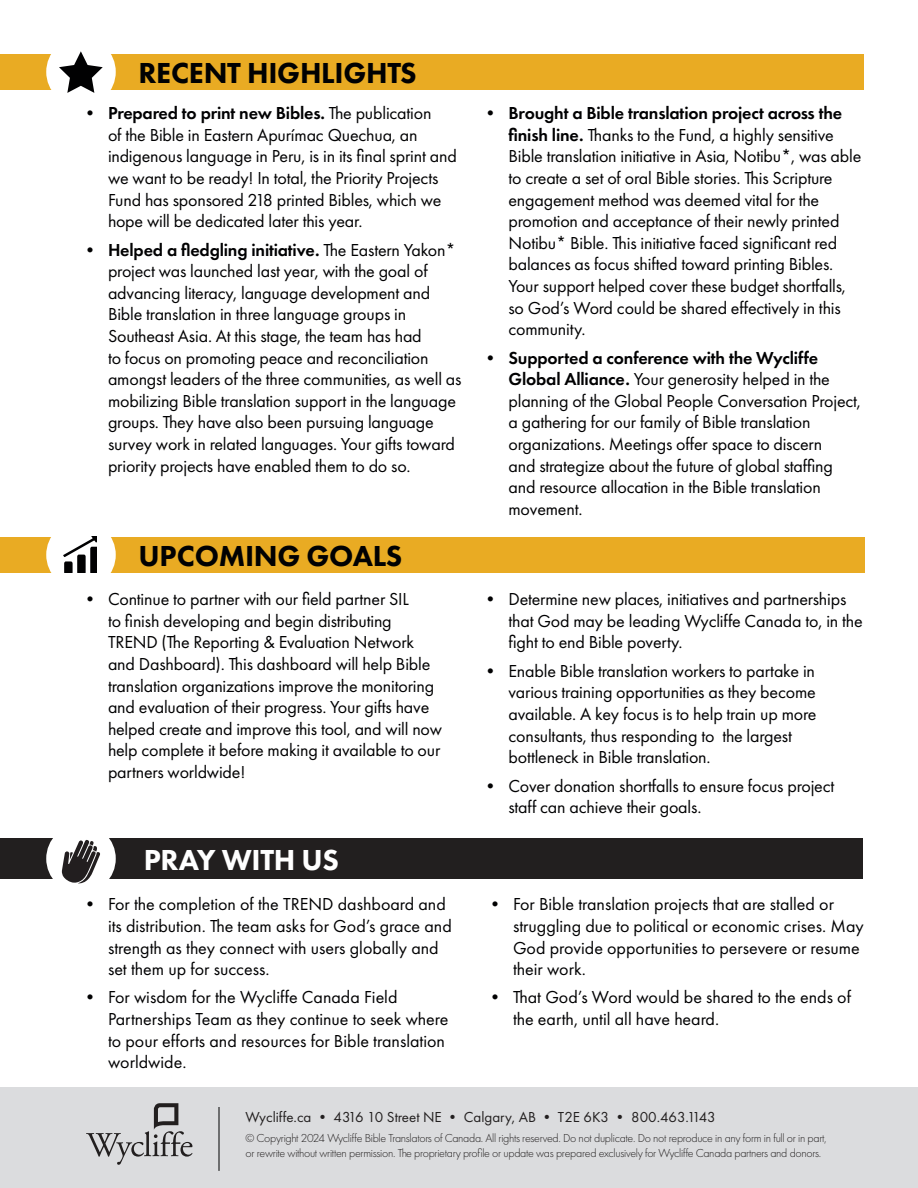
<style>
.page{position:relative;width:918px;height:1188px;background:#fff}
.page>*{position:absolute;margin:0;border:0;box-sizing:border-box;transform-origin:0 0}
.t1{font:800 30px "Futura PT";letter-spacing:-.01em;color:#010102}
.t2{font:800 30px "Futura PT";letter-spacing:-.01em;color:#fff}
.t3{font:18px/21.6px "Futura PT";letter-spacing:-.01em;color:#010102}
.t4{font:15px "Futura PT";color:#221f1f}
.t5{font:300 12px/14.4px "Futura PT";letter-spacing:-.025em;color:#221f1f}
.s1{font-weight:600}
</style>
<div class="page">
<div style="left:0;top:1088px;width:918px;height:100px;background:#dbdcde"></div>
<svg style="left:86px;top:1103px;width:106px;height:62px"></svg>
<hr style="left:219px;top:1107px;width:1px;height:64px;background:#010102">
<div style="left:0;top:54px;width:864px;height:36px;background:#e9ab23"></div>
<div style="left:46px;top:37px;width:70px;height:70px;background:#fff;border-radius:50%"></div>
<svg style="left:59px;top:51px;width:44px;height:42px"></svg>
<div style="left:0;top:839px;width:863px;height:40px;background:#221f1f"></div>
<div style="left:46px;top:824px;width:70px;height:69px;background:#fff;border-radius:50%"></div>
<svg style="left:62px;top:840px;width:38px;height:44px"></svg>
<div style="left:0;top:537px;width:864px;height:36px;background:#e9ab23"></div>
<div style="left:46px;top:520px;width:70px;height:70px;background:#fff;border-radius:50%"></div>
<svg style="left:63px;top:536px;width:34px;height:36px"></svg>
<h1 class="t1" style="left:138px;top:61px;width:280px">RECENT HIGHLIGHTS</h1>
<p class="t3" style="left:108px;top:104px;width:350px;text-indent:-27px"><span class="s1">• Prepared to print new Bibles.</span> The publication<br>of the Bible in Eastern Apurímac Quechua, an indigenous language in Peru, is in its final sprint and we want to be ready! In total, the Priority Projects Fund has sponsored 218 printed Bibles, which we hope will be dedicated later this year.</p>
<p class="t3" style="left:108px;top:240px;width:355px;text-indent:-27px"><span class="s1">• Helped a fledgling initiative.</span> The Eastern Yakon* project was launched last year, with the goal of advancing literacy, language development and Bible translation in three language groups in Southeast Asia. At this stage, the team has had<br>to focus on promoting peace and reconciliation amongst leaders of the three communities, as well as mobilizing Bible translation support in the language groups. They have also been pursuing language survey work in related languages. Your gifts toward priority projects have enabled them to do so.</p>
<h1 class="t1" style="left:138px;top:544px;width:265px">UPCOMING GOALS</h1>
<p class="t3" style="left:508px;top:104px;width:354px;text-indent:-27px"><span class="s1">• Brought a Bible translation project across the finish line.</span> Thanks to the Fund, a highly sensitive Bible translation initiative in Asia, Notibu*, was able to create a set of oral Bible stories. This Scripture engagement method was deemed vital for the promotion and acceptance of their newly printed Notibu* Bible. This initiative faced significant red balances as focus shifted toward printing Bibles.<br>Your support helped cover these budget shortfalls, so God’s Word could be shared effectively in this community.</p>
<p class="t3" style="left:508px;top:348px;width:354px;text-indent:-27px"><span class="s1">• Supported a conference with the Wycliffe Global Alliance.</span> Your generosity helped in the planning of the Global People Conversation Project, a gathering for our family of Bible translation organizations. Meetings offer space to discern<br>and strategize about the future of global staffing and resource allocation in the Bible translation movement.</p>
<p class="t3" style="left:108px;top:590px;width:336px;text-indent:-27px">• Continue to partner with our field partner SIL<br>to finish developing and begin distributing TREND (The Reporting &amp; Evaluation Network and Dashboard). This dashboard will help Bible translation organizations improve the monitoring and evaluation of their progress. Your gifts have helped create and improve this tool, and will now help complete it before making it available to our partners worldwide!</p>
<p class="t3" style="left:508px;top:590px;width:356px;text-indent:-27px">• Determine new places, initiatives and partnerships that God may be leading Wycliffe Canada to, in the fight to end Bible poverty.</p>
<p class="t3" style="left:508px;top:661px;width:310px;text-indent:-27px">• Enable Bible translation workers to partake in various training opportunities as they become available. A key focus is to help train up more consultants, thus responding to the largest bottleneck in Bible translation.</p>
<p class="t3" style="left:508px;top:776px;width:327px;text-indent:-27px">• Cover donation shortfalls to ensure focus project staff can achieve their goals.</p>
<h1 class="t2" style="left:144px;top:848px;width:197px">PRAY WITH US</h1>
<p class="t3" style="left:108px;top:895px;width:345px;text-indent:-27px">• For the completion of the TREND dashboard and its distribution. The team asks for God’s grace and strength as they connect with users globally and set them up for success.</p>
<p class="t3" style="left:108px;top:988px;width:342px;text-indent:-27px">• For wisdom for the Wycliffe Canada Field Partnerships Team as they continue to seek where to pour efforts and resources for Bible translation worldwide.</p>
<p class="t3" style="left:513px;top:895px;width:352px;text-indent:-27px">• For Bible translation projects that are stalled or struggling due to political or economic crises. May God provide opportunities to persevere or resume their work.</p>
<p class="t3" style="left:513px;top:988px;width:339px;text-indent:-27px">• That God’s Word would be shared to the ends of the earth, until all have heard.</p>
<p class="t4" style="left:246px;top:1111px;width:472px">Wycliffe.ca • 4316 10 Street NE • Calgary, AB • T2E 6K3 • 800.463.1143</p>
<p class="t5" style="left:246px;top:1132px;width:583px">© Copyright 2024 Wycliffe Bible Translators of Canada. All rights reserved. Do not duplicate. Do not reproduce in any form in full or in part, or rewrite without written permission. The proprietary profile or update was prepared exclusively for Wycliffe Canada partners and donors.</p>
</div>
